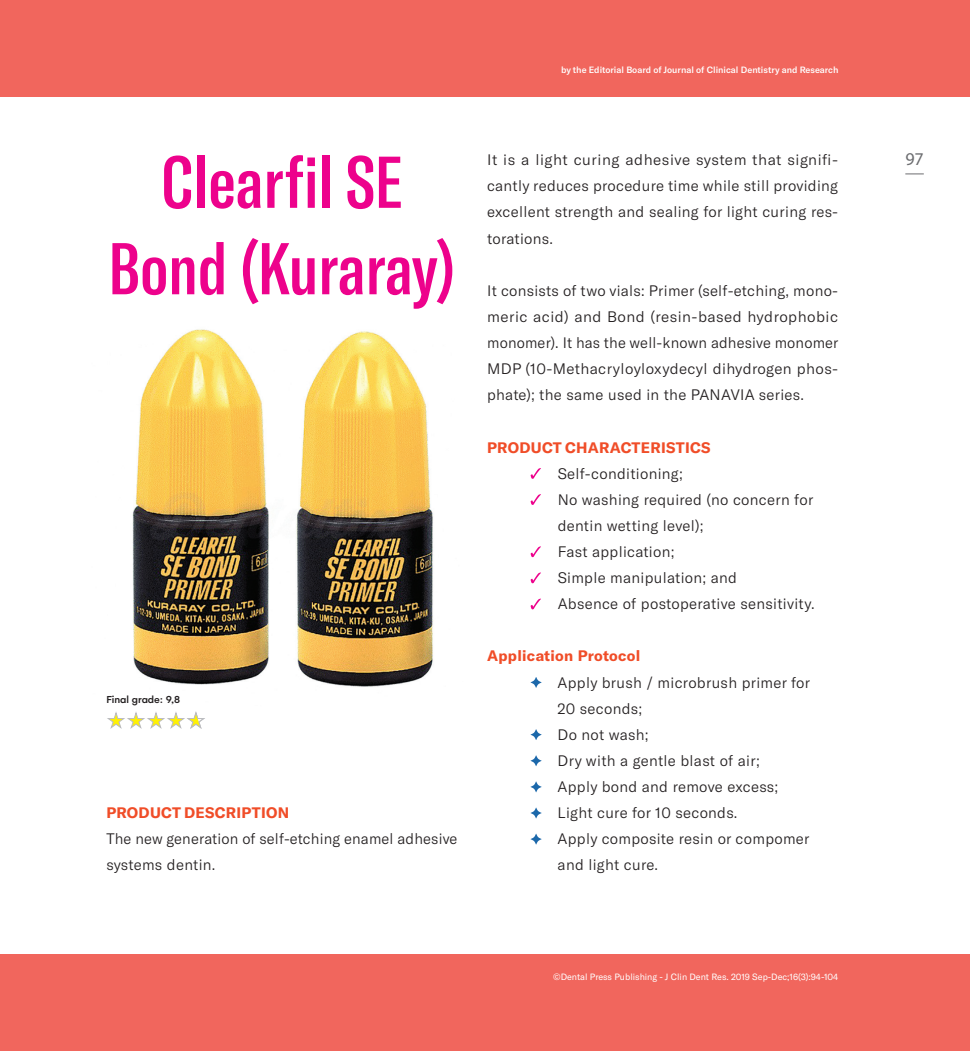
<style>
.page{position:relative;width:970px;height:1051px;background:#fff}
.page>*{position:absolute;margin:0;border:0;box-sizing:border-box;transform-origin:0 0}
.t1{font:500 extra-condensed 72px/86.4px "GT America";color:#ed028c;text-align:center}
.t2{font:18px "Myriad Pro";color:#6c6d70}
.t3{font:300 15px/26.1px "GT America";letter-spacing:.02em;color:#231f20}
.t4{font:700 15px "GT America";letter-spacing:.02em;color:#f04d28}
.t5{font:500 10.95px "Gelion";color:#231f20}
.t6{font:9px "GT America";color:#fff}
.t7{font:500 9px "GT America";color:#fff}
</style>
<div class="page">
<div style="left:0;top:0;width:969px;height:96px;background:#f1665d"></div>
<div style="left:0;top:954px;width:969px;height:96px;background:#f1665d"></div>
<svg style="left:905px;top:173px;width:18px;height:1px"></svg>
<img style="left:132px;top:329px;width:302px;height:358px">
<svg style="left:530px;top:468px;width:11px;height:10px"></svg>
<svg style="left:530px;top:494px;width:11px;height:11px"></svg>
<svg style="left:530px;top:546px;width:11px;height:11px"></svg>
<svg style="left:530px;top:572px;width:11px;height:11px"></svg>
<svg style="left:530px;top:598px;width:11px;height:11px"></svg>
<svg style="left:530px;top:677px;width:11px;height:10px"></svg>
<svg style="left:530px;top:729px;width:11px;height:10px"></svg>
<svg style="left:530px;top:755px;width:11px;height:11px"></svg>
<svg style="left:530px;top:781px;width:11px;height:11px"></svg>
<svg style="left:530px;top:807px;width:11px;height:11px"></svg>
<svg style="left:530px;top:833px;width:11px;height:11px"></svg>
<svg style="left:107px;top:712px;width:98px;height:17px"></svg>
<p class="t7" style="left:561px;top:64px;width:279px">by the Editorial Board of Journal of Clinical Dentistry and Research</p>
<h1 class="t1" style="left:108px;top:139px;width:348px">Clearfil SE<br>Bond (Kuraray)</h1>
<p class="t5" style="left:106px;top:693px;width:75px">Final grade: 9,8</p>
<p class="t4" style="left:106px;top:803px;width:184px">PRODUCT DESCRIPTION</p>
<p class="t3" style="left:106px;top:825px;width:352px">The new generation of self-etching enamel adhesive systems dentin.</p>
<p class="t3" style="left:487px;top:147px;width:352px;text-align:justify">It is a light curing adhesive system that signifi&shy;cantly reduces procedure time while still providing excellent strength and sealing for light curing res&shy;torations.</p>
<p class="t3" style="left:487px;top:277px;width:353px;text-align:justify">It consists of two vials: Primer (self-etching, mono&shy;meric acid) and Bond (resin-based hydrophobic monomer). It has the well-known adhesive monomer MDP (10-Methacryloyloxydecyl dihydrogen phos&shy;phate); the same used in the PANAVIA series.</p>
<p class="t4" style="left:487px;top:438px;width:225px">PRODUCT CHARACTERISTICS</p>
<p class="t3" style="left:557px;top:460px;width:258px">Self-conditioning;<br>No washing required (no concern for dentin wetting level);<br>Fast application;<br>Simple manipulation; and<br>Absence of postoperative sensitivity.</p>
<p class="t4" style="left:487px;top:646px;width:155px">Application Protocol</p>
<p class="t3" style="left:557px;top:669px;width:254px">Apply brush / microbrush primer for<br>20 seconds;<br>Do not wash;<br>Dry with a gentle blast of air;<br>Apply bond and remove excess;<br>Light cure for 10 seconds.<br>Apply composite resin or compomer and light cure.</p>
<p class="t6" style="left:553px;top:971px;width:286px">©Dental Press Publishing - J Clin Dent Res. 2019 Sep-Dec;16(3):94-104</p>
<p class="t2" style="left:905px;top:148px;width:20px">97</p>
</div>
